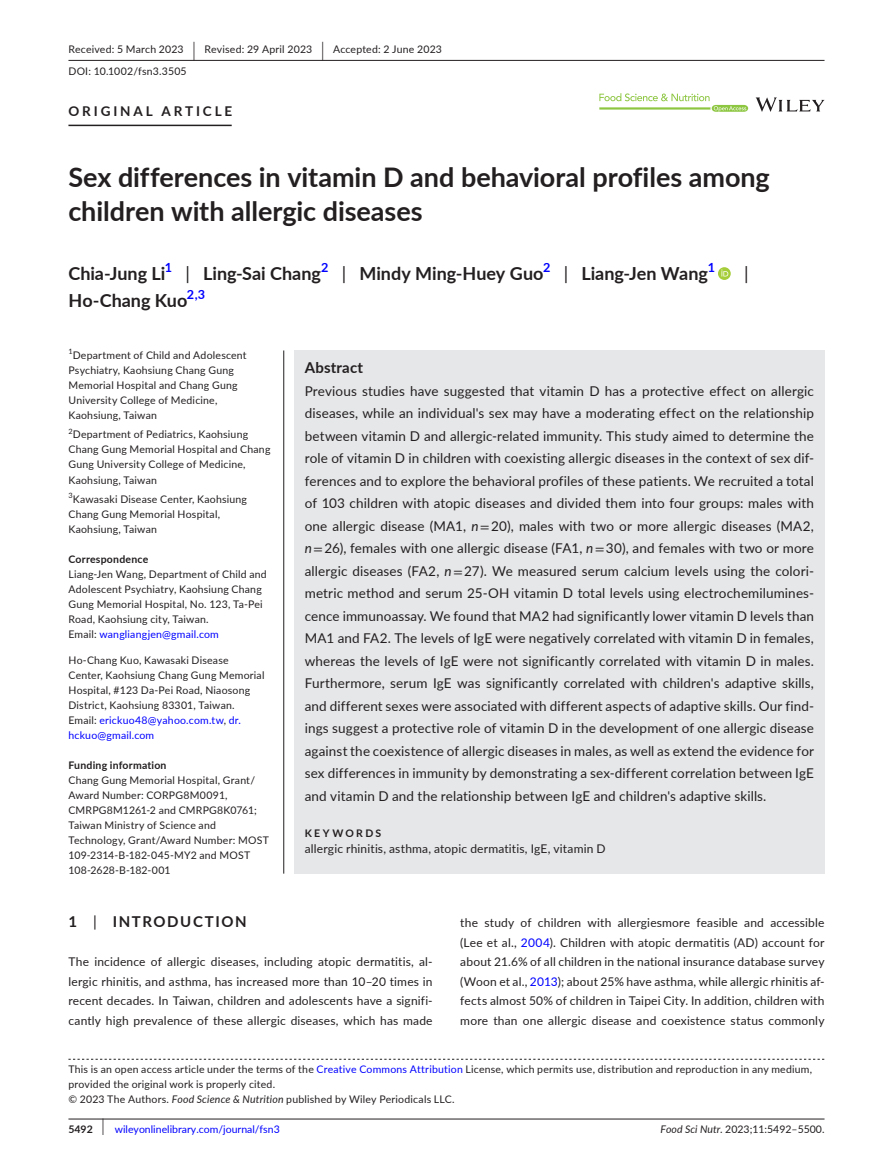
<style>
.page{position:relative;width:893px;height:1174px;background:#fff}
.page>*{position:absolute;margin:0;border:0;box-sizing:border-box;transform-origin:0 0}
.t1{font:700 27px/34.5px "Lato";color:#231f20}
.t2{font:700 18px "Lato";color:#231f20}
.t3{font:18px "Lato";color:#231f20}
.t4{font:700 15px "Lato";letter-spacing:.1em;color:#231f20}
.t5{font:700 15px "Lato";letter-spacing:.015em;color:#231f20}
.t6{font:13.5px/22.5px "Lato";letter-spacing:.01em;color:#231f20;text-align:justify}
.t7{font:700 13.5px "Lato";letter-spacing:.215em;color:#231f20}
.t8{font:700 12.6px "Lato";color:#00f}
.t9{font:12px/19.5px "Lato";letter-spacing:.015em;color:#231f20;text-align:justify}
.t10{font:10.5px/15px "Lato";letter-spacing:.02em;color:#231f20}
.t11{font:10.5px "Lato";color:#00f}
.t12{font:700 10.5px "Lato";letter-spacing:.02em;color:#231f20}
.t13{font:10.5px "Lato";color:#231f20}
.t14{font:700 10.5px "Lato";letter-spacing:.22em;color:#231f20}
.t15{font:7.35px "Lato";color:#231f20}
.s1{font-size:19.65px}
.s2{font-weight:400}
.s3{color:#00f}
.s4{font-style:italic}
.s5{font-family:"STIX"}
.s6{font-weight:700;color:#231f20}
.s7{font-size:17.4px;color:#231f20}
</style>
<div class="page">
<hr style="left:68px;top:1118px;width:756px;height:1px;background:#231f20">
<svg style="left:756px;top:97px;width:68px;height:15px"></svg>
<svg style="left:599px;top:93px;width:149px;height:19px"></svg>
<hr style="left:68px;top:60px;width:756px;height:1px;background:#231f20">
<hr style="left:68px;top:125px;width:164px;height:1px;background:#231f20">
<svg style="left:718px;top:267px;width:13px;height:13px"></svg>
<svg style="left:721px;top:269px;width:7px;height:7px"></svg>
<svg style="left:68px;top:1058px;width:756px;height:1px"></svg>
<hr style="left:283px;top:350px;width:1px;height:523px;background:#231f20">
<div style="left:294px;top:350px;width:530px;height:513px;background:#e6e7e9"></div>
<div style="left:294px;top:863px;width:530px;height:10px;background:#e6e7e9"></div>
<p class="t10" style="left:68px;top:38px;width:375px;line-height:21.8px">Received: 5 March 2023 <span class="s1">|</span> Revised: 29 April 2023 <span class="s1">|</span> Accepted: 2 June 2023<br>DOI: 10.1002/fsn3.3505</p>
<p class="t7" style="left:68px;top:101px;width:165px">ORIGINAL ARTICLE</p>
<h1 class="t1" style="left:68px;top:159px;width:703px">Sex differences in vitamin D and behavioral profiles among children with allergic diseases</h1>
<h2 class="t2" style="left:68px;top:260px;width:98px">Chia-Jung Li</h2>
<p class="t8" style="left:165px;top:258px;width:9px">1</p>
<h2 class="t2" style="left:186px;top:260px;width:137px"><span class="s2">|</span> Ling-Sai Chang</h2>
<p class="t8" style="left:321px;top:258px;width:9px">2</p>
<h2 class="t2" style="left:342px;top:260px;width:203px"><span class="s2">|</span> Mindy Ming-Huey Guo</h2>
<p class="t8" style="left:543px;top:258px;width:9px">2</p>
<h2 class="t2" style="left:564px;top:260px;width:146px"><span class="s2">|</span> Liang-Jen Wang</h2>
<p class="t8" style="left:708px;top:258px;width:9px">1</p>
<h2 class="t3" style="left:744px;top:260px;width:6px">|</h2>
<h2 class="t2" style="left:68px;top:287px;width:120px">Ho-Chang Kuo</h2>
<p class="t8" style="left:187px;top:285px;width:20px">2,3</p>
<p class="t15" style="left:68px;top:346px;width:6px">1</p>
<p class="t10" style="left:68px;top:347px;width:180px;text-indent:4px">Department of Child and Adolescent<br>Psychiatry, Kaohsiung Chang Gung<br>Memorial Hospital and Chang Gung<br>University College of Medicine,<br>Kaohsiung, Taiwan</p>
<p class="t10" style="left:68px;top:427px;width:204px"><sup>2</sup>Department of Pediatrics, Kaohsiung Chang Gung Memorial Hospital and Chang Gung University College of Medicine, Kaohsiung, Taiwan</p>
<p class="t10" style="left:68px;top:491px;width:180px"><sup>3</sup>Kawasaki Disease Center, Kaohsiung<br>Chang Gung Memorial Hospital,<br>Kaohsiung, Taiwan</p>
<p class="t12" style="left:68px;top:551px;width:81px">Correspondence</p>
<p class="t10" style="left:68px;top:566px;width:200px">Liang-Jen Wang, Department of Child and Adolescent Psychiatry, Kaohsiung Chang Gung Memorial Hospital, No. 123, Ta-Pei Road, Kaohsiung city, Taiwan.<br>Email: <span class="s3">wangliangjen@gmail.com</span></p>
<p class="t10" style="left:68px;top:652px;width:198px">Ho-Chang Kuo, Kawasaki Disease Center, Kaohsiung Chang Gung Memorial Hospital, #123 Da-Pei Road, Niaosong District, Kaohsiung 83301, Taiwan.<br>Email: <span class="s3">erickuo48@yahoo.com.tw</span>, <span class="s3">dr. hckuo@gmail.com</span></p>
<p class="t12" style="left:68px;top:757px;width:100px">Funding information</p>
<p class="t10" style="left:68px;top:772px;width:202px">Chang Gung Memorial Hospital, Grant/<br>Award Number: CORPG8M0091,<br>CMRPG8M1261-2 and CMRPG8K0761;<br>Taiwan Ministry of Science and<br>Technology, Grant/Award Number: MOST<br>109-2314-B-182-045-MY2 and MOST<br>108-2628-B-182-001</p>
<p class="t5" style="left:305px;top:356px;width:60px">Abstract</p>
<p class="t6" style="left:305px;top:379px;width:511px">Previous studies have suggested that vitamin D has a protective effect on allergic diseases, while an individual's sex may have a moderating effect on the relationship between vitamin D and allergic-related immunity. This study aimed to determine the role of vitamin D in children with coexisting allergic diseases in the context of sex dif&shy;ferences and to explore the behavioral profiles of these patients. We recruited a total of 103 children with atopic diseases and divided them into four groups: males with one allergic disease (MA1, <span class="s4">n</span><span class="s5">=</span> 20), males with two or more allergic diseases (MA2, <span class="s4">n</span><span class="s5">=</span> 26), females with one allergic disease (FA1, <span class="s4">n</span><span class="s5">=</span> 30), and females with two or more allergic diseases (FA2, <span class="s4">n</span><span class="s5">=</span> 27). We measured serum calcium levels using the colori&shy;metric method and serum 25-OH vitamin D total levels using electrochemilumines&shy;cence immunoassay. We found that MA2 had significantly lower vitamin D levels than MA1 and FA2. The levels of IgE were negatively correlated with vitamin D in females, whereas the levels of IgE were not significantly correlated with vitamin D in males.<br>Furthermore, serum IgE was significantly correlated with children's adaptive skills, and different sexes were associated with different aspects of adaptive skills. Our find&shy;ings suggest a protective role of vitamin D in the development of one allergic disease against the coexistence of allergic diseases in males, as well as extend the evidence for sex differences in immunity by demonstrating a sex-different correlation between IgE and vitamin D and the relationship between IgE and children's adaptive skills.</p>
<p class="t14" style="left:305px;top:825px;width:78px">KEYWORDS</p>
<p class="t9" style="left:305px;top:838px;width:302px">allergic rhinitis, asthma, atopic dermatitis, IgE, vitamin D</p>
<p class="t4" style="left:68px;top:911px;width:180px">1 <span class="s2">|</span> INTRODUCTION</p>
<p class="t9" style="left:68px;top:951px;width:366px">The incidence of allergic diseases, including atopic dermatitis, al&shy;lergic rhinitis, and asthma, has increased more than 10–20 times in recent decades. In Taiwan, children and adolescents have a signifi&shy;cantly high prevalence of these allergic diseases, which has made</p>
<p class="t9" style="left:460px;top:912px;width:366px">the study of children with allergiesmore feasible and accessible (Lee et al., <span class="s3">2004</span>). Children with atopic dermatitis (AD) account for about 21.6% of all children in the national insurance database survey (Woon et al., <span class="s3">2013</span>); about 25% have asthma, while allergic rhinitis af&shy;fects almost 50% of children in Taipei City. In addition, children with more than one allergic disease and coexistence status commonly</p>
<p class="t10" style="left:68px;top:1061px;width:745px">This is an open access article under the terms of the <span class="s3">Creative Commons Attribution</span> License, which permits use, distribution and reproduction in any medium, provided the original work is properly cited.<br>© 2023 The Authors. <span class="s4">Food Science &amp; Nutrition</span> published by Wiley Periodicals LLC.</p>
<p class="t11" style="left:68px;top:1121px;width:213px"><span class="s6">5492</span> <span class="s7">|</span> wileyonlinelibrary.com/journal/fsn3</p>
<p class="t13" style="left:661px;top:1121px;width:165px"><span class="s4">Food Sci Nutr.</span> 2023;11:5492–5500.</p>
</div>
